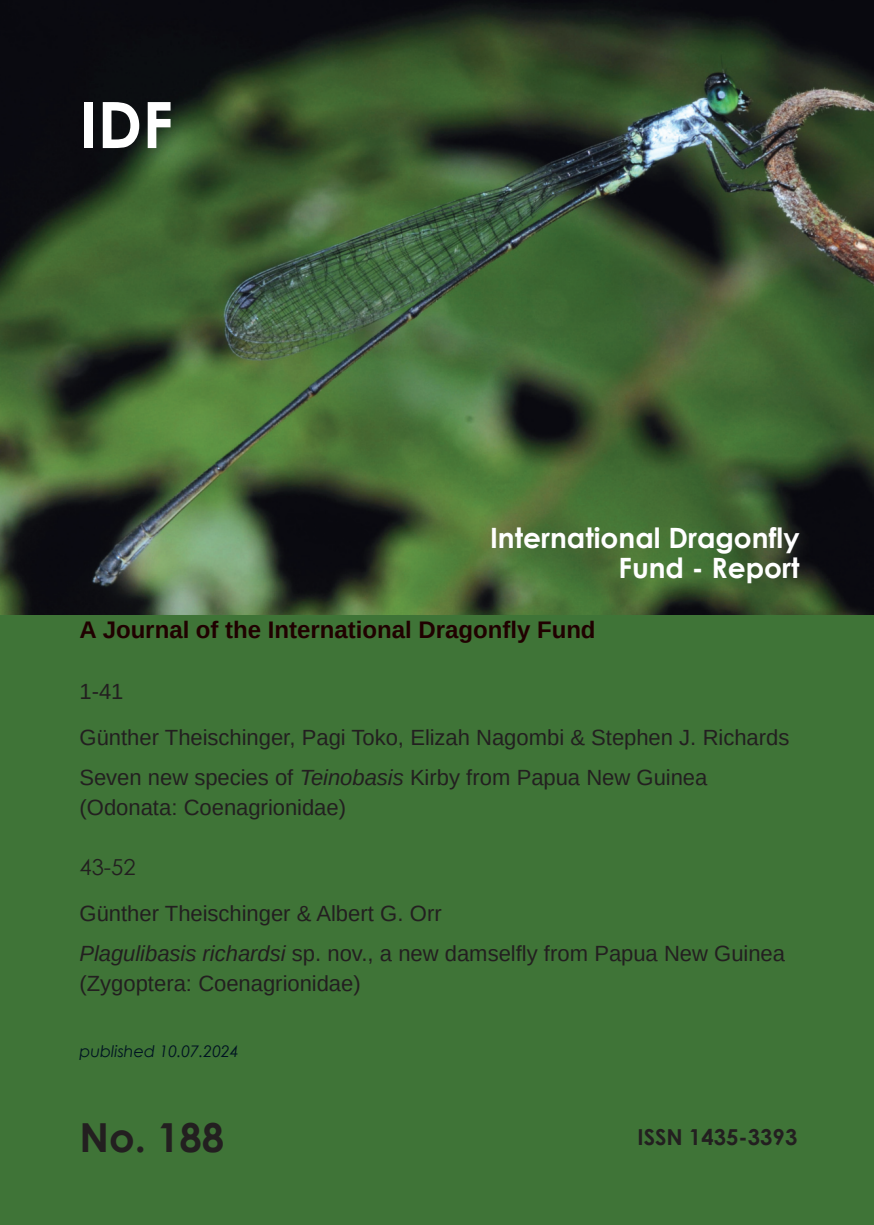
<style>
.page{position:relative;width:874px;height:1225px;background:#fff}
.page>*{position:absolute;margin:0;border:0;box-sizing:border-box;transform-origin:0 0}
.t1{font:700 64px "Century Gothic";color:#fff}
.t2{font:700 60px "Century Gothic";color:#fff}
.t3{font:700 40px "Century Gothic";color:#231f20}
.t4{font:700 28px/30px "Century Gothic";color:#fff;text-align:right}
.t5{font:700 24px "Liberation Sans";letter-spacing:-.005em;color:#200000}
.t6{font:22px/46px "Liberation Sans";color:#231f20}
.t7{font:700 22px "Century Gothic";letter-spacing:.005em;color:#231f20}
.t8{font:22px "Century Gothic";color:#231f20}
.t9{font:italic 16px "Century Gothic";color:#001322}
.s1{font-style:italic}
</style>
<div class="page">
<div style="left:0;top:613px;width:873px;height:612px;background:#3f7437"></div>
<img style="left:0;top:0;width:873px;height:614px">
<h1 class="t1" style="left:79px;top:100px;width:95px">IDF</h1>
<h2 class="t2" style="left:62px;top:117px;width:89px">IDF</h2>
<p class="t4" style="left:490px;top:526px;width:311px">International Dragonfly<br>Fund - Report</p>
<p class="t5" style="left:79px;top:613px;width:517px">A Journal of the International Dragonfly Fund</p>
<p class="t6" style="left:79px;top:668px;width:711px">1-41<br>Günther Theischinger, Pagi Toko, Elizah Nagombi &amp; Stephen J. Richards</p>
<p class="t6" style="left:79px;top:762px;width:629px;line-height:30px">Seven new species of <span class="s1">Teinobasis</span> Kirby from Papua New Guinea (Odonata: Coenagrionidae)</p>
<p class="t8" style="left:79px;top:858px;width:58px">43-52</p>
<p class="t6" style="left:79px;top:893px;width:706px;line-height:40px">Günther Theischinger &amp; Albert G. Orr<br><span class="s1">Plagulibasis richardsi</span> sp. nov., a new damselfly from Papua New Guinea</p>
<p class="t6" style="left:79px;top:960px;width:282px">(Zygoptera: Coenagrionidae)</p>
<p class="t9" style="left:79px;top:1045px;width:161px">published 10.07.2024</p>
<h3 class="t3" style="left:79px;top:1122px;width:146px">No. 188</h3>
<p class="t7" style="left:637px;top:1128px;width:161px">ISSN 1435-3393</p>
</div>
